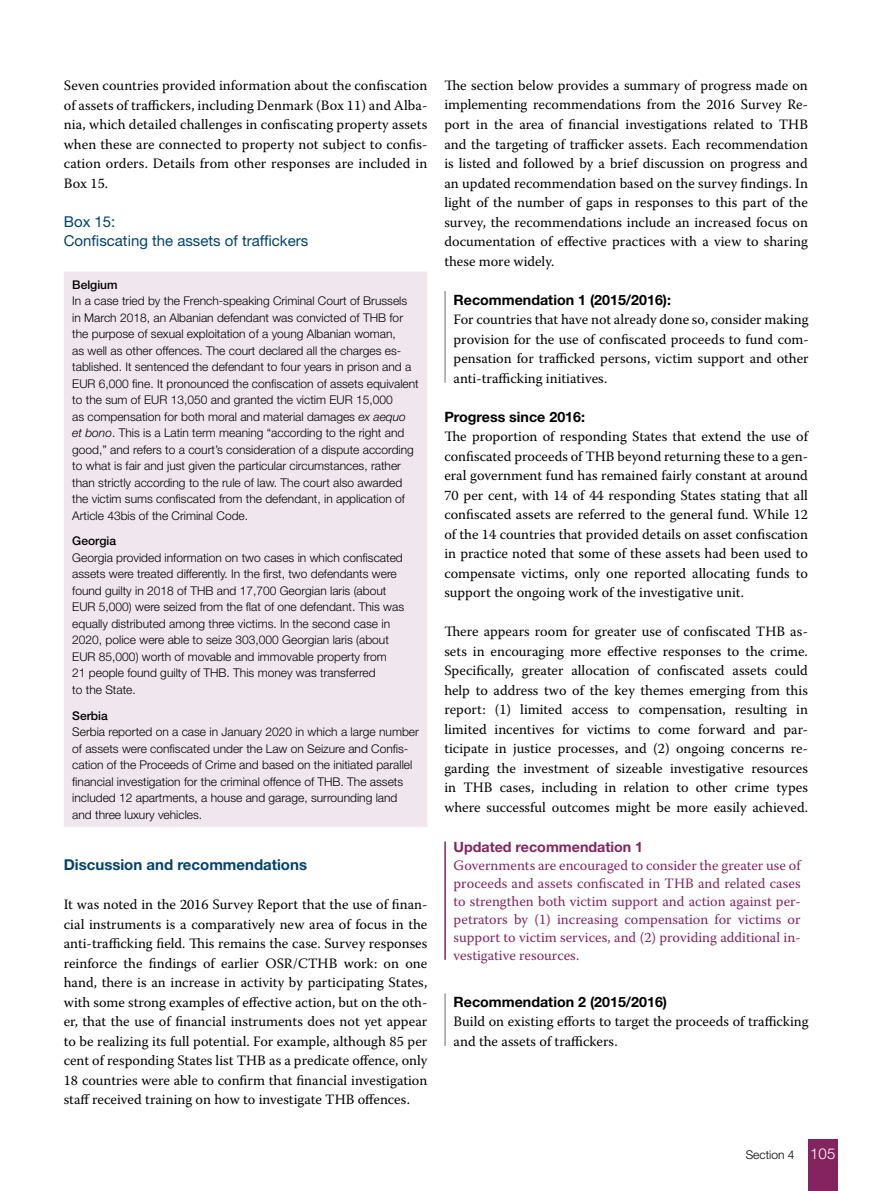
<style>
.page{position:relative;width:893px;height:1191px;background:#fff}
.page>*{position:absolute;margin:0;border:0;box-sizing:border-box;transform-origin:0 0}
.t1{font:15px/19.5px "Helvetica Neue LT Std";color:#00426f}
.t2{font:700 15px "Helvetica Neue LT Std";color:#00426f}
.t3{font:14.25px/19.5px "Warnock Pro";color:#000;text-align:justify}
.t4{font:14.25px/18px "Warnock Pro";color:#83245f;text-align:justify}
.t5{font:700 14.25px "Helvetica Neue LT Std";color:#000}
.t6{font:700 14.25px "Helvetica Neue LT Std";color:#83245f}
.t7{font:300 12px/16.5px "Helvetica Neue LT Std";color:#000}
.t8{font:500 12px "Helvetica Neue LT Std";color:#000}
.s1{font-style:italic}
.s2{font-size:15px;color:#fff}
</style>
<div class="page">
<div style="left:808px;top:1140px;width:30px;height:51px;background:#83245f"></div>
<div style="left:64px;top:272px;width:363px;height:555px;background:#f0e7ee"></div>
<hr style="left:444px;top:291px;width:2px;height:92px;background:#9d9d9c">
<hr style="left:444px;top:841px;width:2px;height:118px;background:#83245f">
<hr style="left:444px;top:993px;width:2px;height:53px;background:#9d9d9c">
<p class="t3" style="left:64px;top:75px;width:365px">Seven countries provided information about the confiscation of assets of traffickers, including Denmark (Box 11) and Alba&shy;nia, which detailed challenges in confiscating property assets when these are connected to property not subject to confis&shy;cation orders. Details from other responses are included in Box 15.</p>
<p class="t1" style="left:64px;top:211px;width:246px">Box 15:<br>Confiscating the assets of traffickers</p>
<p class="t8" style="left:72px;top:277px;width:47px">Belgium</p>
<p class="t7" style="left:72px;top:292px;width:348px">In a case tried by the French-speaking Criminal Court of Brussels in March 2018, an Albanian defendant was convicted of THB for the purpose of sexual exploitation of a young Albanian woman,<br>as well as other offences. The court declared all the charges es&shy;tablished. It sentenced the defendant to four years in prison and a EUR 6,000 fine. It pronounced the confiscation of assets equivalent to the sum of EUR 13,050 and granted the victim EUR 15,000<br>as compensation for both moral and material damages <span class="s1">ex aequo<br>et bono</span>. This is a Latin term meaning “according to the right and good,” and refers to a court’s consideration of a dispute according to what is fair and just given the particular circumstances, rather than strictly according to the rule of law. The court also awarded the victim sums confiscated from the defendant, in application of Article 43bis of the Criminal Code.</p>
<p class="t8" style="left:72px;top:534px;width:45px">Georgia</p>
<p class="t7" style="left:72px;top:549px;width:333px">Georgia provided information on two cases in which confiscated assets were treated differently. In the first, two defendants were found guilty in 2018 of THB and 17,700 Georgian laris (about EUR 5,000) were seized from the flat of one defendant. This was equally distributed among three victims. In the second case in 2020, police were able to seize 303,000 Georgian laris (about EUR 85,000) worth of movable and immovable property from<br>21 people found guilty of THB. This money was transferred<br>to the State.</p>
<p class="t8" style="left:72px;top:708px;width:37px">Serbia</p>
<p class="t7" style="left:72px;top:723px;width:348px">Serbia reported on a case in January 2020 in which a large number of assets were confiscated under the Law on Seizure and Confis&shy;cation of the Proceeds of Crime and based on the initiated parallel financial investigation for the criminal offence of THB. The assets included 12 apartments, a house and garage, surrounding land and three luxury vehicles.</p>
<p class="t2" style="left:64px;top:855px;width:245px">Discussion and recommendations</p>
<p class="t3" style="left:64px;top:894px;width:365px">It was noted in the 2016 Survey Report that the use of finan&shy;cial instruments is a comparatively new area of focus in the anti-trafficking field. This remains the case. Survey responses reinforce the findings of earlier OSR/CTHB work: on one hand, there is an increase in activity by participating States, with some strong examples of effective action, but on the oth&shy;er, that the use of financial instruments does not yet appear to be realizing its full potential. For example, although 85 per cent of responding States list THB as a predicate offence, only 18 countries were able to confirm that financial investigation staff received training on how to investigate THB offences.</p>
<p class="t3" style="left:444px;top:75px;width:365px">The section below provides a summary of progress made on implementing recommendations from the 2016 Survey Re&shy;port in the area of financial investigations related to THB and the targeting of trafficker assets. Each recommendation is listed and followed by a brief discussion on progress and an updated recommendation based on the survey findings. In light of the number of gaps in responses to this part of the survey, the recommendations include an increased focus on documentation of effective practices with a view to sharing these more widely.</p>
<p class="t5" style="left:454px;top:291px;width:219px">Recommendation 1 (2015/2016):</p>
<p class="t3" style="left:454px;top:309px;width:357px">For countries that have not already done so, consider making provision for the use of confiscated proceeds to fund com&shy;pensation for trafficked persons, victim support and other anti-trafficking initiatives.</p>
<p class="t5" style="left:444px;top:408px;width:142px">Progress since 2016:</p>
<p class="t3" style="left:444px;top:426px;width:365px">The proportion of responding States that extend the use of confiscated proceeds of THB beyond returning these to a gen&shy;eral government fund has remained fairly constant at around 70 per cent, with 14 of 44 responding States stating that all confiscated assets are referred to the general fund. While 12 of the 14 countries that provided details on asset confiscation in practice noted that some of these assets had been used to compensate victims, only one reported allocating funds to support the ongoing work of the investigative unit.</p>
<p class="t3" style="left:444px;top:621px;width:365px">There appears room for greater use of confiscated THB as&shy;sets in encouraging more effective responses to the crime.<br>Specifically, greater allocation of confiscated assets could help to address two of the key themes emerging from this report: (1) limited access to compensation, resulting in limited incentives for victims to come forward and par&shy;ticipate in justice processes, and (2) ongoing concerns re&shy;garding the investment of sizeable investigative resources in THB cases, including in relation to other crime types where successful outcomes might be more easily achieved.</p>
<p class="t6" style="left:454px;top:838px;width:191px">Updated recommendation 1</p>
<p class="t4" style="left:454px;top:856px;width:348px">Governments are encouraged to consider the greater use of proceeds and assets confiscated in THB and related cases to strengthen both victim support and action against per&shy;petrators by (1) increasing compensation for victims or support to victim services, and (2) providing additional in&shy;vestigative resources.</p>
<p class="t5" style="left:454px;top:993px;width:215px">Recommendation 2 (2015/2016)</p>
<p class="t3" style="left:454px;top:1011px;width:357px">Build on existing efforts to target the proceeds of trafficking and the assets of traffickers.</p>
<p class="t7" style="left:746px;top:1146px;width:91px">Section 4 <span class="s2">105</span></p>
</div>
